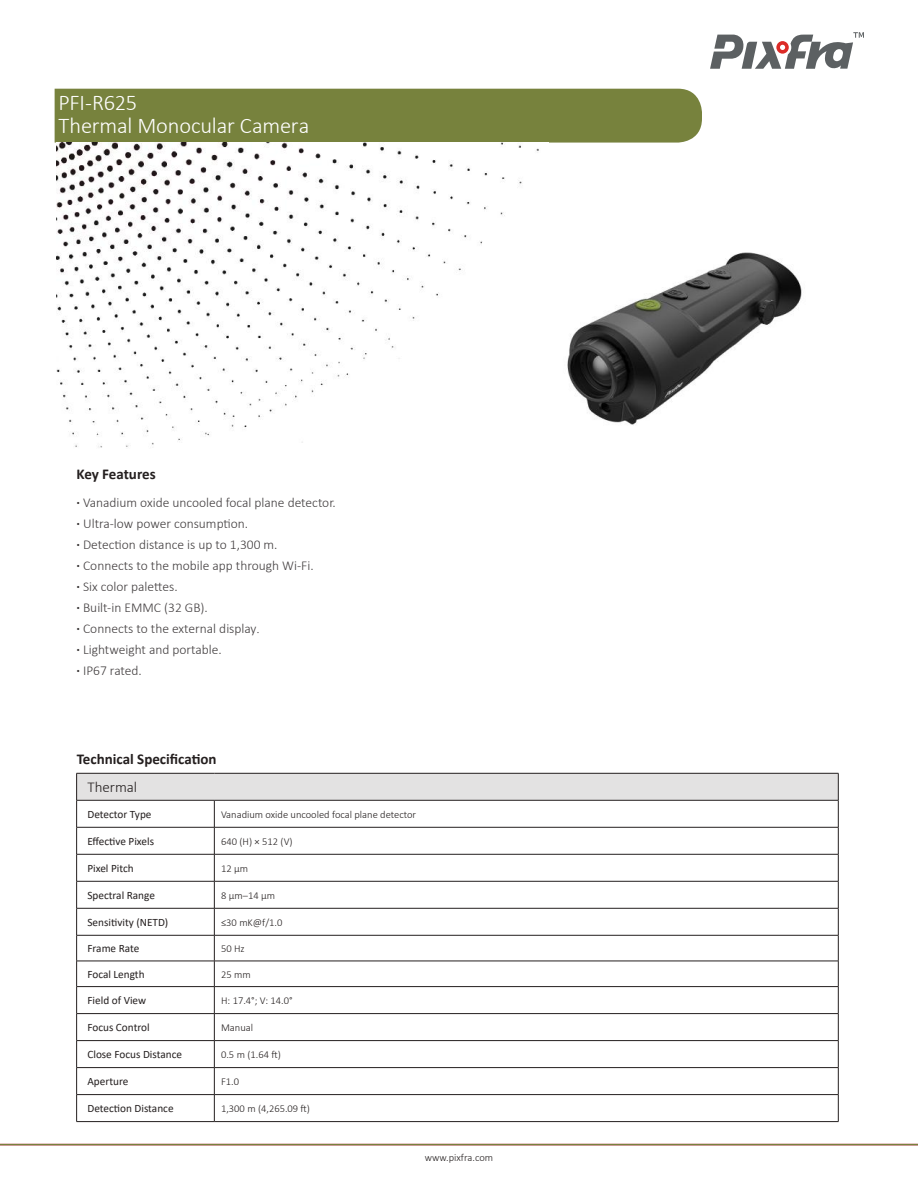
<style>
.page{position:relative;width:918px;height:1188px;background:#fff}
.page>*{position:absolute;margin:0;border:0;box-sizing:border-box;transform-origin:0 0}
.t1{font:300 22.5px/22.5px "Calibri";letter-spacing:-.01em;color:#fff}
.t2{font:700 15px "Calibri";color:#241f1f}
.t3{font:300 15px "Calibri";color:#241f1f}
.t4{font:300 13.5px/21px "Calibri";color:#423e3f}
.t5{font:11.25px "Calibri";color:#241f1f}
.t6{font:300 10.5px "Calibri";color:#241f1f}
.s1{font-weight:700;color:#393535}
.s2{font-family:"Adobe Song Std"}
</style>
<div class="page">
<div style="left:55px;top:89px;width:647px;height:54px;background:#77823d"></div>
<img style="left:567px;top:252px;width:235px;height:173px">
<hr style="left:0;top:1144px;width:918px;height:1px;background:#77823d">
<svg style="left:710px;top:32px;width:154px;height:37px"></svg>
<div style="left:77px;top:773px;width:761px;height:27px;background:#e3e2e2"></div>
<svg style="left:77px;top:801px;width:761px;height:320px"></svg>
<hr style="left:76px;top:827px;width:138px;height:1px;background:#241f1f">
<hr style="left:214px;top:827px;width:624px;height:1px;background:#241f1f">
<hr style="left:76px;top:854px;width:138px;height:1px;background:#241f1f">
<hr style="left:214px;top:854px;width:624px;height:1px;background:#241f1f">
<hr style="left:76px;top:881px;width:138px;height:1px;background:#241f1f">
<hr style="left:214px;top:881px;width:624px;height:1px;background:#241f1f">
<hr style="left:76px;top:908px;width:138px;height:1px;background:#241f1f">
<hr style="left:214px;top:908px;width:624px;height:1px;background:#241f1f">
<hr style="left:76px;top:935px;width:138px;height:1px;background:#241f1f">
<hr style="left:214px;top:935px;width:624px;height:1px;background:#241f1f">
<hr style="left:76px;top:961px;width:138px;height:1px;background:#241f1f">
<hr style="left:214px;top:961px;width:624px;height:1px;background:#241f1f">
<hr style="left:76px;top:986px;width:138px;height:1px;background:#241f1f">
<hr style="left:214px;top:986px;width:624px;height:1px;background:#241f1f">
<hr style="left:76px;top:1013px;width:138px;height:1px;background:#241f1f">
<hr style="left:214px;top:1013px;width:624px;height:1px;background:#241f1f">
<hr style="left:76px;top:1040px;width:138px;height:1px;background:#241f1f">
<hr style="left:214px;top:1040px;width:624px;height:1px;background:#241f1f">
<hr style="left:76px;top:1067px;width:138px;height:1px;background:#241f1f">
<hr style="left:214px;top:1067px;width:624px;height:1px;background:#241f1f">
<hr style="left:76px;top:1094px;width:138px;height:1px;background:#241f1f">
<hr style="left:214px;top:1094px;width:624px;height:1px;background:#241f1f">
<svg style="left:214px;top:801px;width:1px;height:320px"></svg>
<svg style="left:838px;top:773px;width:1px;height:348px"></svg>
<hr style="left:76px;top:1121px;width:138px;height:1px;background:#241f1f">
<hr style="left:214px;top:1121px;width:624px;height:1px;background:#241f1f">
<svg style="left:76px;top:774px;width:1px;height:347px"></svg>
<hr style="left:76px;top:773px;width:138px;height:1px;background:#241f1f">
<hr style="left:214px;top:773px;width:624px;height:1px;background:#241f1f">
<hr style="left:76px;top:800px;width:138px;height:1px;background:#241f1f">
<hr style="left:214px;top:800px;width:624px;height:1px;background:#241f1f">
<img style="left:56px;top:143px;width:483px;height:305px">
<h1 class="t1" style="left:59px;top:91px;width:252px">PFI-R625<br>Thermal Monocular Camera</h1>
<p class="t2" style="left:76px;top:463px;width:81px">Key Features</p>
<p class="t4" style="left:76px;top:491px;width:261px"><span class="s1">·</span> Vanadium oxide uncooled focal plane detector. <span class="s1">·</span> Ultra-low power consumption.<br><span class="s1">·</span> Detection distance is up to 1,300 m.<br><span class="s1">·</span> Connects to the mobile app through Wi-Fi.<br><span class="s1">·</span> Six color palettes.<br><span class="s1">·</span> Built-in EMMC (32 GB).<br><span class="s1">·</span> Connects to the external display<span class="s2">.<br></span><span class="s1">·</span> Lightweight and portable.<br><span class="s1">·</span> IP67 rated.</p>
<p class="t2" style="left:77px;top:748px;width:141px">Technical Specification</p>
<p class="t3" style="left:87px;top:778px;width:51px">Thermal</p>
<p class="t5" style="left:87px;top:806px;width:66px">Detector Type</p>
<p class="t6" style="left:221px;top:808px;width:197px">Vanadium oxide uncooled focal plane detector</p>
<p class="t5" style="left:87px;top:833px;width:68px">Effective Pixels</p>
<p class="t6" style="left:221px;top:835px;width:73px">640 (H) × 512 (V)</p>
<p class="t5" style="left:87px;top:860px;width:48px">Pixel Pitch</p>
<p class="t6" style="left:221px;top:862px;width:29px">12 μm</p>
<p class="t5" style="left:87px;top:887px;width:69px">Spectral Range</p>
<p class="t6" style="left:221px;top:889px;width:55px">8 μm–14 μm</p>
<p class="t5" style="left:87px;top:914px;width:82px">Sensitivity (NETD)</p>
<p class="t6" style="left:221px;top:916px;width:63px">≤30 mK@f/1.0</p>
<p class="t5" style="left:87px;top:941px;width:54px">Frame Rate</p>
<p class="t6" style="left:221px;top:942px;width:25px">50 Hz</p>
<p class="t5" style="left:87px;top:966px;width:59px">Focal Length</p>
<p class="t6" style="left:221px;top:968px;width:31px">25 mm</p>
<p class="t5" style="left:87px;top:993px;width:60px">Field of View</p>
<p class="t6" style="left:221px;top:994px;width:73px">H: 17.4°; V: 14.0°</p>
<p class="t5" style="left:87px;top:1020px;width:64px">Focus Control</p>
<p class="t6" style="left:221px;top:1021px;width:34px">Manual</p>
<p class="t5" style="left:87px;top:1047px;width:96px">Close Focus Distance</p>
<p class="t6" style="left:221px;top:1048px;width:61px">0.5 m (1.64 ft)</p>
<p class="t5" style="left:87px;top:1074px;width:42px">Aperture</p>
<p class="t6" style="left:221px;top:1075px;width:20px">F1.0</p>
<p class="t5" style="left:87px;top:1101px;width:88px">Detection Distance</p>
<p class="t6" style="left:221px;top:1102px;width:90px">1,300 m (4,265.09 ft)</p>
<p class="t6" style="left:425px;top:1151px;width:70px">www.pixfra.com</p>
</div>
